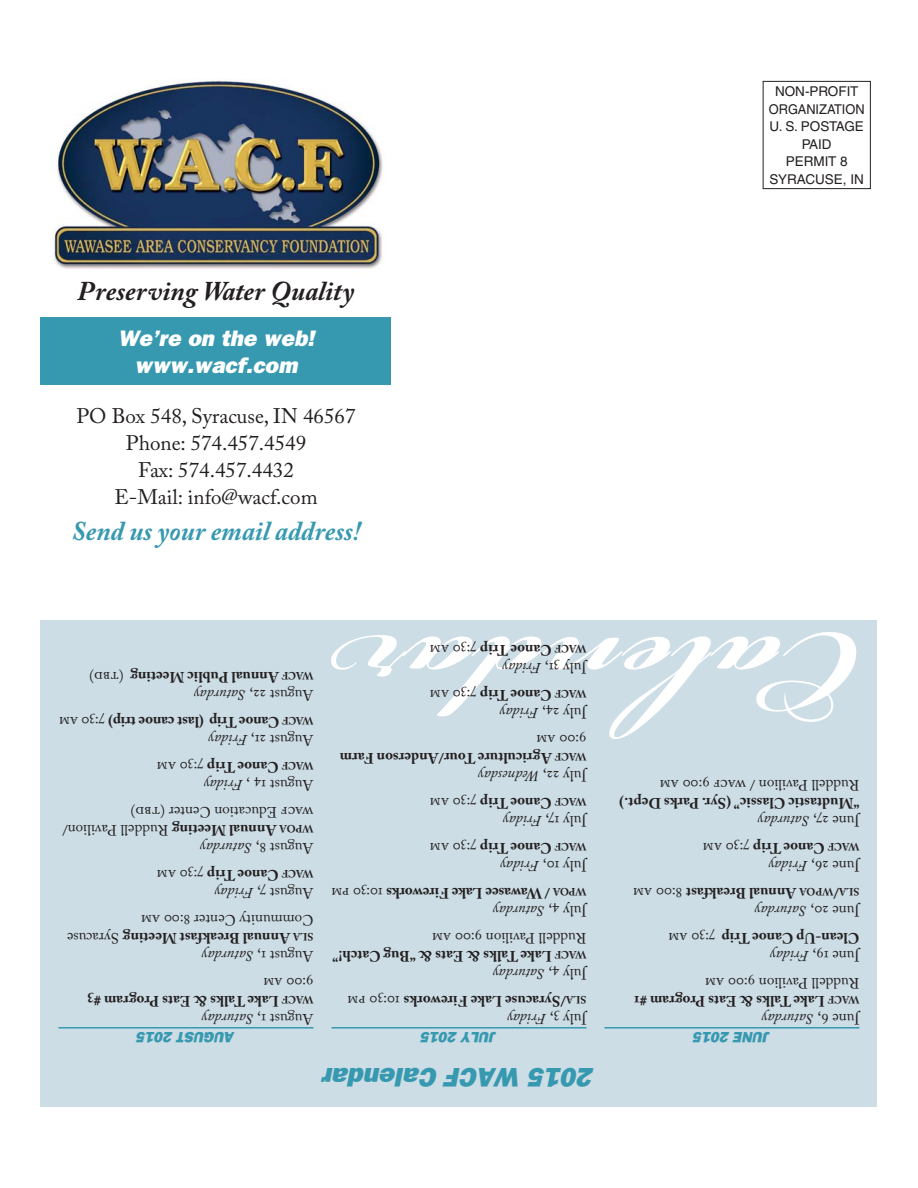
<style>
.page{position:relative;width:918px;height:1188px;background:#fff}
.page>*{position:absolute;margin:0;border:0;box-sizing:border-box;transform-origin:0 0}
.t1{font:700 177px "Bickham Script Pro";letter-spacing:.03em;color:#fff}
.t2{font:italic 700 27px "Adobe Caslon Pro";color:#3799b0}
.t3{font:italic 700 27px "Adobe Caslon Pro";color:#231f20}
.t4{font:italic 800 27px "Franklin Gothic";color:#3799b0}
.t5{font:italic 800 22.5px/27px "Franklin Gothic";color:#fff;text-align:center}
.t6{font:21px/27px "Adobe Caslon Pro";color:#231f20;text-align:center}
.t7{font:700 15px/18px "Adobe Caslon Pro";color:#231f20}
.t8{font:15px/27px "Adobe Caslon Pro";color:#231f20}
.t9{font:italic 800 15px "Franklin Gothic";color:#3799b0}
.t10{font:700 15px "Adobe Caslon Pro";color:#231f20}
.t11{font:13.5px/17.5px "Helvetica LT Std";color:#231f20;text-align:center}
.t12{font:700 10.5px "Adobe Caslon Pro";letter-spacing:-.035em;color:#231f20}
.s1{font-style:italic}
.s2{font-weight:400}
.s3{font-weight:400;font-style:italic}
.s4{font-weight:700}
.s5{font-style:inherit}
</style>
<div class="page">
<div style="left:763px;top:81px;width:108px;height:108px;border:1px solid #231f20"></div>
<img style="left:52px;top:79px;width:333px;height:190px">
<div style="left:40px;top:317px;width:352px;height:67px;background:#3799b0"></div>
<div style="left:40px;top:620px;width:838px;height:487px;background:#ccdde5"></div>
<hr style="left:604px;top:1027px;width:256px;height:2px;background:#3799b0">
<hr style="left:332px;top:1027px;width:254px;height:2px;background:#3799b0">
<hr style="left:58px;top:1027px;width:256px;height:2px;background:#3799b0">
<h2 class="t3" style="left:78px;top:280px;width:278px">Preserving Water Quality</h2>
<h3 class="t5" style="left:118px;top:327px;width:198px">We’re on the web! www.wacf.com</h3>
<h3 class="t6" style="left:76px;top:405px;width:281px">PO Box 548, Syracuse, IN 46567<br>Phone: 574.457.4549<br>Fax: 574.457.4432<br>E-Mail: info@wacf.com</h3>
<h2 class="t2" style="left:72px;top:520px;width:290px">Send us your email address!</h2>
<p class="t11" style="left:769px;top:83px;width:97px">NON-PROFIT<br>ORGANIZATION<br>U. S. POSTAGE<br>PAID<br>PERMIT 8<br>SYRACUSE, IN</p>
<p class="t8" style="left:124px;top:688px;width:36px;rotate:-180deg">(tbd)</p>
<p class="t7" style="left:279px;top:684px;width:150px;rotate:-180deg">Annual Public Meeting</p>
<p class="t12" style="left:314px;top:681px;width:33px;rotate:-180deg">WACF</p>
<p class="t8" style="left:314px;top:706px;width:121px;rotate:-180deg">August 22, <span class="s1">Saturday</span></p>
<p class="t7" style="left:279px;top:747px;width:222px;text-indent:-34px;rotate:-180deg"><span class="s2">August 21,</span> <span class="s3">Friday<br></span>Canoe Trip (last canoe trip) <span class="s2">7:30 am</span></p>
<p class="t12" style="left:314px;top:726px;width:33px;rotate:-180deg">WACF</p>
<p class="t7" style="left:279px;top:774px;width:123px;rotate:-180deg">Canoe Trip <span class="s2">7:30 am</span></p>
<p class="t12" style="left:314px;top:771px;width:33px;rotate:-180deg">WACF</p>
<p class="t8" style="left:313px;top:823px;width:184px;rotate:-180deg">wacf Education Center (tbd)<br>August 14 , <span class="s1">Friday</span></p>
<p class="t8" style="left:276px;top:855px;width:215px;line-height:18px;text-indent:-37px;rotate:-180deg">August 8, <span class="s1">Saturday<br></span><span class="s4">Annual Meeting</span> Ruddell Pavilion/</p>
<p class="t12" style="left:314px;top:834px;width:36px;rotate:-180deg">WPOA</p>
<p class="t7" style="left:279px;top:882px;width:123px;rotate:-180deg">Canoe Trip <span class="s2">7:30 am</span></p>
<p class="t12" style="left:314px;top:879px;width:33px;rotate:-180deg">WACF</p>
<p class="t8" style="left:313px;top:931px;width:174px;rotate:-180deg">Community Center 8:00 am<br>August 7, <span class="s1">Friday</span></p>
<p class="t7" style="left:290px;top:945px;width:224px;rotate:-180deg">Annual Breakfast Meeting <span class="s2">Syracuse</span></p>
<p class="t12" style="left:314px;top:942px;width:22px;rotate:-180deg">SLA</p>
<p class="t8" style="left:314px;top:994px;width:113px;rotate:-180deg">9:00 am<br>August 1, <span class="s1">Saturday</span></p>
<p class="t7" style="left:279px;top:1026px;width:193px;text-indent:-35px;rotate:-180deg"><span class="s2">August 1,</span> <span class="s3">Saturday<br></span>Lake Talks &amp; Eats Program 3</p>
<p class="t12" style="left:314px;top:1005px;width:33px;rotate:-180deg">WACF</p>
<p class="t9" style="left:235px;top:1042px;width:99px;rotate:-180deg">AUGUST 2015</p>
<h1 class="t1" style="left:860px;top:803px;width:519px;rotate:-180deg">Calendar</h1>
<p class="t8" style="left:552px;top:675px;width:123px;line-height:18px;text-indent:-35px;rotate:-180deg">July 31, <span class="s1">Friday<br></span><span class="s4">Canoe Trip</span> 7:30 am</p>
<p class="t12" style="left:586px;top:654px;width:33px;rotate:-180deg">WACF</p>
<p class="t7" style="left:552px;top:702px;width:123px;rotate:-180deg">Canoe Trip <span class="s2">7:30 am</span></p>
<p class="t12" style="left:586px;top:699px;width:33px;rotate:-180deg">WACF</p>
<p class="t8" style="left:587px;top:751px;width:88px;rotate:-180deg">9:00 am<br>July 24, <span class="s1">Friday</span></p>
<p class="t7" style="left:552px;top:783px;width:213px;text-indent:-35px;rotate:-180deg"><span class="s2">July 22,</span> <span class="s3">Wednesday<br></span>Agriculture Tour/Anderson Farm</p>
<p class="t12" style="left:586px;top:762px;width:33px;rotate:-180deg">WACF</p>
<p class="t8" style="left:860px;top:796px;width:201px;rotate:-180deg">Ruddell Pavilion / wacf 9:00 am</p>
<p class="t8" style="left:552px;top:828px;width:123px;line-height:18px;text-indent:-35px;rotate:-180deg">July 17, <span class="s1">Friday<br></span><span class="s4">Canoe Trip</span> 7:30 am</p>
<p class="t12" style="left:586px;top:807px;width:33px;rotate:-180deg">WACF</p>
<p class="t7" style="left:860px;top:828px;width:242px;rotate:-180deg"><span class="s2">June 27,</span> <span class="s3">Saturday<br></span>“Mudtastic Classic” (Syr. Parks Dept.)</p>
<p class="t8" style="left:552px;top:873px;width:123px;line-height:18px;text-indent:-35px;rotate:-180deg">July 10, <span class="s1">Friday<br></span><span class="s4">Canoe Trip</span> 7:30 am</p>
<p class="t12" style="left:586px;top:852px;width:33px;rotate:-180deg">WACF</p>
<p class="t8" style="left:825px;top:873px;width:123px;line-height:18px;text-indent:-35px;rotate:-180deg">June 26, <span class="s1">Friday<br></span><span class="s4">Canoe Trip</span> 7:30 am</p>
<p class="t12" style="left:860px;top:852px;width:33px;rotate:-180deg">WACF</p>
<p class="t7" style="left:550px;top:900px;width:220px;rotate:-180deg">/ Wawasee Lake Fireworks <span class="s2">10:30 pm</span></p>
<p class="t12" style="left:586px;top:897px;width:35px;rotate:-180deg">WPOA</p>
<p class="t7" style="left:796px;top:900px;width:165px;rotate:-180deg">Annual Breakfast <span class="s2">8:00 am</span></p>
<p class="t12" style="left:833px;top:897px;width:36px;rotate:-180deg">WPOA</p>
<p class="t10" style="left:839px;top:901px;width:7px;rotate:-180deg">/</p>
<p class="t12" style="left:860px;top:897px;width:22px;rotate:-180deg">SLA</p>
<p class="t8" style="left:587px;top:949px;width:156px;rotate:-180deg">Ruddell Pavilion 9:00 am<br>July 4, <span class="s1">Saturday</span></p>
<p class="t7" style="left:860px;top:949px;width:139px;line-height:27px;rotate:-180deg">Clean-Up Canoe Trip<br><span class="s2">June 20,</span> <span class="s3">Saturday</span></p>
<p class="t8" style="left:715px;top:949px;width:48px;rotate:-180deg">7:30 am</p>
<p class="t7" style="left:552px;top:981px;width:221px;text-indent:-35px;rotate:-180deg"><span class="s2">July 4,</span> <span class="s3">Saturday<br></span>Lake Talks &amp; Eats &amp; “Bug Catch!”</p>
<p class="t12" style="left:586px;top:960px;width:33px;rotate:-180deg">WACF</p>
<p class="t8" style="left:860px;top:994px;width:156px;rotate:-180deg">Ruddell Pavilion 9:00 am<br>June 19, <span class="s1">Friday</span></p>
<p class="t7" style="left:566px;top:1026px;width:220px;text-indent:-20px;rotate:-180deg"><span class="s2">July 3,</span> <span class="s3">Friday<br></span>/Syracuse Lake Fireworks <span class="s2">10:30 pm</span></p>
<p class="t12" style="left:586px;top:1005px;width:22px;rotate:-180deg">SLA</p>
<p class="t7" style="left:825px;top:1026px;width:192px;text-indent:-35px;rotate:-180deg"><span class="s2">June 6,</span> <span class="s3">Saturday<br></span>Lake Talks &amp; Eats Program 1</p>
<p class="t12" style="left:860px;top:1005px;width:33px;rotate:-180deg">WACF</p>
<p class="t9" style="left:496px;top:1042px;width:76px;rotate:-180deg">JULY 2015</p>
<p class="t9" style="left:770px;top:1042px;width:78px;rotate:-180deg">JUNE 2015</p>
<h2 class="t4" style="left:595px;top:1086px;width:273px;rotate:-180deg">2015 <span class="s5">WACF</span> Calendar</h2>
</div>
